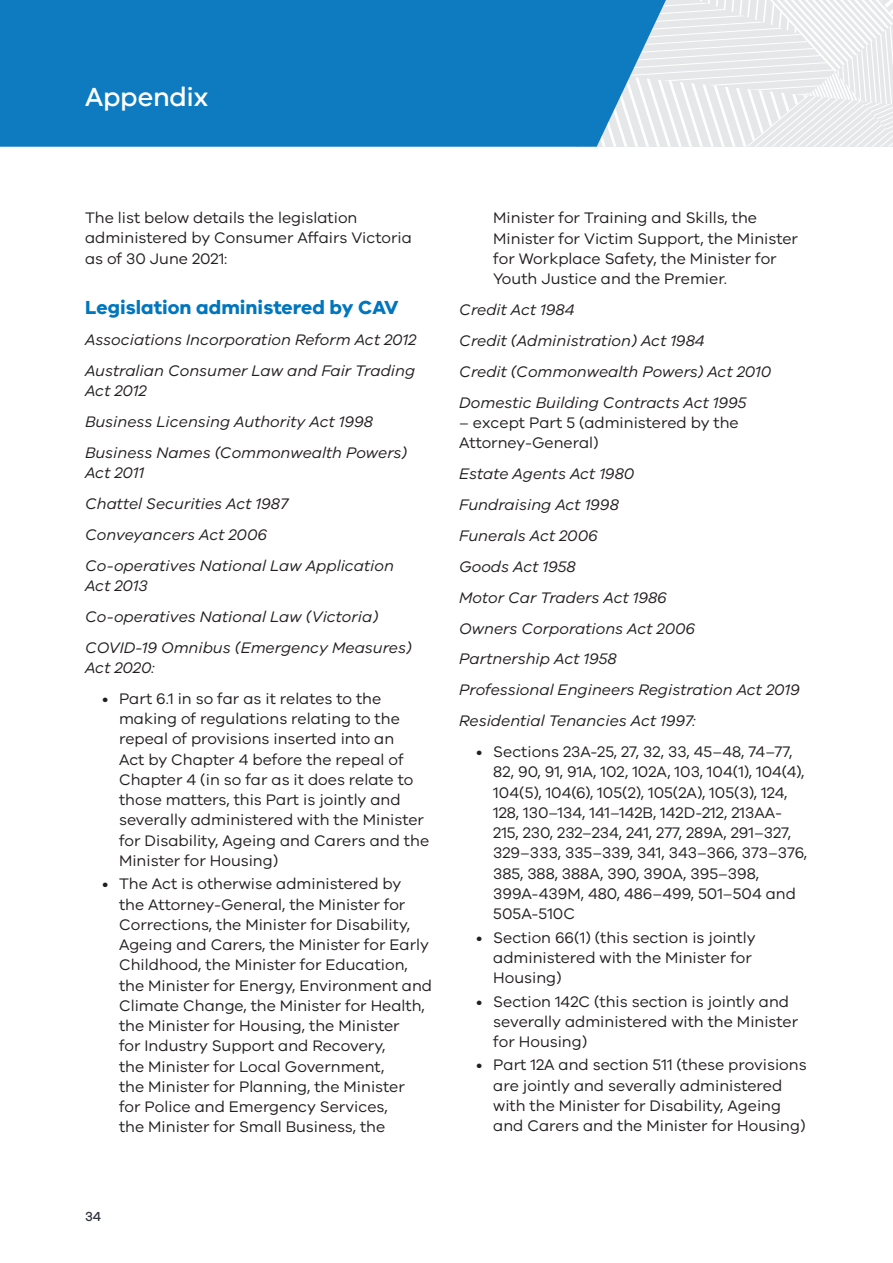
<style>
.page{position:relative;width:893px;height:1263px;background:#fff}
.page>*{position:absolute;margin:0;border:0;box-sizing:border-box;transform-origin:0 0}
.t1{font:500 27px "VIC";letter-spacing:-.01em;color:#fff}
.t2{font:700 19.5px "VIC";color:#0076be}
.t3{font:15.75px/20.2px "VIC";color:#231f20}
.t4{font:italic 15.75px/30.9px "VIC";color:#231f20}
.t5{font:500 13.5px "VIC";color:#323640}
</style>
<div class="page">
<svg style="left:672px;top:0;width:221px;height:147px"></svg>
<div style="left:0;top:0;width:672px;height:147px;background:#0e7ac0"></div>
<h1 class="t1" style="left:85px;top:81px;width:125px">Appendix</h1>
<p class="t3" style="left:85px;top:207px;width:328px">The list below details the legislation administered by Consumer Affairs Victoria as of 30 June 2021:</p>
<p class="t2" style="left:85px;top:295px;width:315px">Legislation administered by CAV</p>
<p class="t4" style="left:85px;top:323px;width:333px">Associations Incorporation Reform Act 2012<br>Australian Consumer Law and Fair Trading</p>
<p class="t4" style="left:85px;top:375px;width:324px">Act 2012<br>Business Licensing Authority Act 1998<br>Business Names (Commonwealth Powers)</p>
<p class="t4" style="left:85px;top:457px;width:310px">Act 2011<br>Chattel Securities Act 1987<br>Conveyancers Act 2006<br>Co-operatives National Law Application</p>
<p class="t4" style="left:85px;top:570px;width:328px">Act 2013<br>Co-operatives National Law (Victoria)<br>COVID-19 Omnibus (Emergency Measures)</p>
<p class="t4" style="left:85px;top:652px;width:71px">Act 2020:</p>
<p class="t3" style="left:119px;top:688px;width:312px;text-indent:-17px">• Part 6.1 in so far as it relates to the making of regulations relating to the repeal of provisions inserted into an<br>Act by Chapter 4 before the repeal of Chapter 4 (in so far as it does relate to those matters, this Part is jointly and severally administered with the Minister for Disability, Ageing and Carers and the Minister for Housing)</p>
<p class="t3" style="left:119px;top:873px;width:314px;text-indent:-17px">• The Act is otherwise administered by<br>the Attorney-General, the Minister for Corrections, the Minister for Disability, Ageing and Carers, the Minister for Early Childhood, the Minister for Education, the Minister for Energy, Environment and Climate Change, the Minister for Health, the Minister for Housing, the Minister<br>for Industry Support and Recovery,<br>the Minister for Local Government,<br>the Minister for Planning, the Minister<br>for Police and Emergency Services,<br>the Minister for Small Business, the</p>
<p class="t3" style="left:493px;top:207px;width:306px">Minister for Training and Skills, the Minister for Victim Support, the Minister for Workplace Safety, the Minister for Youth Justice and the Premier.</p>
<p class="t4" style="left:459px;top:294px;width:314px">Credit Act 1984<br>Credit (Administration) Act 1984<br>Credit (Commonwealth Powers) Act 2010<br>Domestic Building Contracts Act 1995</p>
<p class="t3" style="left:459px;top:412px;width:281px">– except Part 5 (administered by the<br>Attorney‑General)</p>
<p class="t4" style="left:459px;top:458px;width:342px">Estate Agents Act 1980<br>Fundraising Act 1998<br>Funerals Act 2006<br>Goods Act 1958<br>Motor Car Traders Act 1986<br>Owners Corporations Act 2006<br>Partnership Act 1958<br>Professional Engineers Registration Act 2019<br>Residential Tenancies Act 1997:</p>
<p class="t3" style="left:493px;top:741px;width:315px;text-indent:-17px">• Sections 23A-25, 27, 32, 33, 45–48, 74–77, 82, 90, 91, 91A, 102, 102A, 103, 104(1), 104(4), 104(5), 104(6), 105(2), 105(2A), 105(3), 124, 128, 130–134, 141–142B, 142D-212, 213AA-215, 230, 232–234, 241, 277, 289A, 291–327, 329–333, 335–339, 341, 343–366, 373–376, 385, 388, 388A, 390, 390A, 395–398, 399A-439M, 480, 486–499, 501–504 and 505A-510C</p>
<p class="t3" style="left:493px;top:927px;width:264px;text-indent:-17px">• Section 66(1) (this section is jointly administered with the Minister for<br>Housing)</p>
<p class="t3" style="left:493px;top:990px;width:306px;text-indent:-17px">• Section 142C (this section is jointly and severally administered with the Minister for Housing)</p>
<p class="t3" style="left:493px;top:1054px;width:315px;text-indent:-17px">• Part 12A and section 511 (these provisions are jointly and severally administered with the Minister for Disability, Ageing and Carers and the Minister for Housing)</p>
<p class="t5" style="left:85px;top:1208px;width:18px">34</p>
</div>
